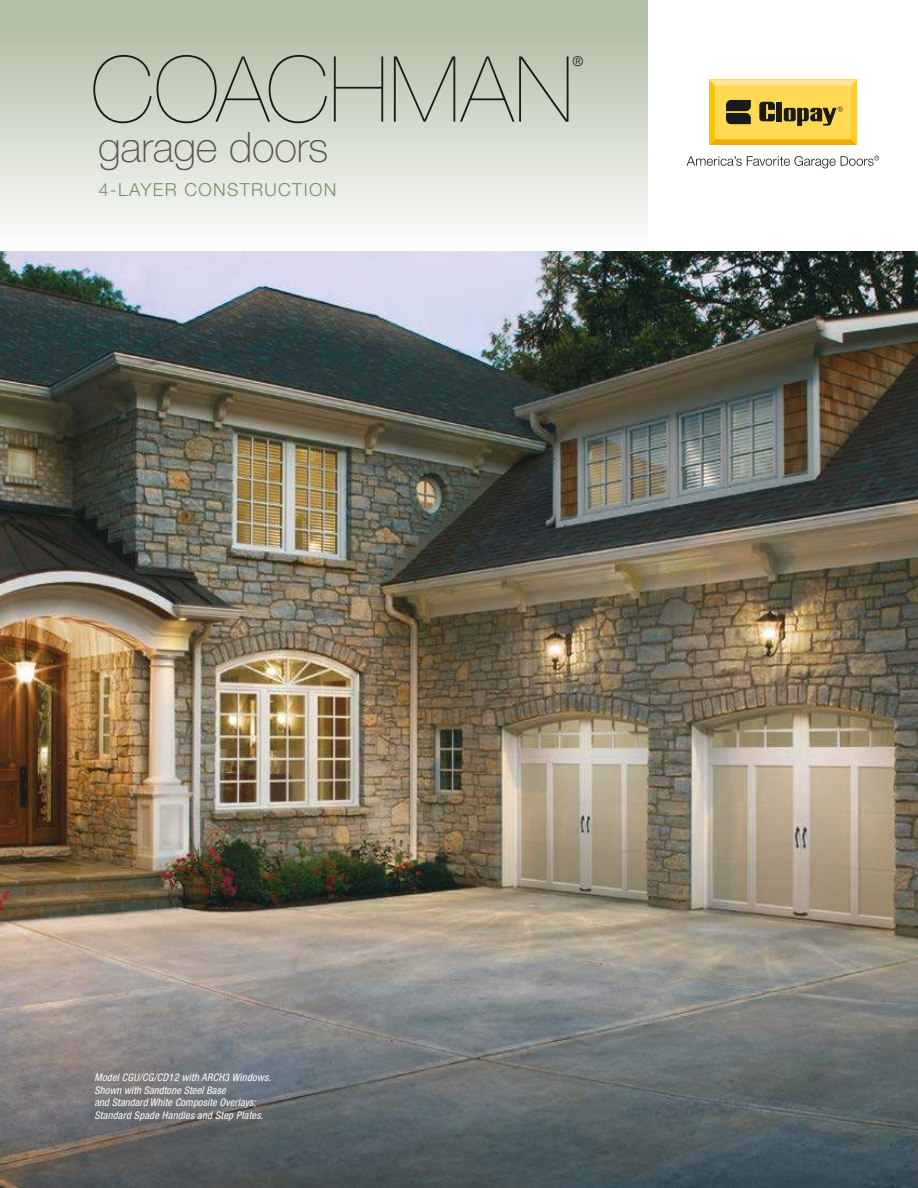
<style>
.page{position:relative;width:918px;height:1188px;background:#fff}
.page>*{position:absolute;margin:0;border:0;box-sizing:border-box;transform-origin:0 0}
.t1{font:200 91.35px "Helvetica Neue LT Std";color:#1b1a19}
.t2{font:100 42px "Helvetica Neue LT Std";letter-spacing:-.005em;color:#575452}
.t3{font:300 18px "Helvetica Neue LT Std";letter-spacing:.075em;color:#758f66}
.t4{font:300 13.65px "Helvetica Neue LT Std";color:#1b1a19}
.t5{font:italic condensed 10.5px/12.6px "Helvetica Neue LT Std";letter-spacing:.02em;color:#fff}
</style>
<div class="page">
<svg style="left:687px;top:156px;width:192px;height:12px"></svg>
<svg style="left:709px;top:80px;width:148px;height:65px;background:#dbb843"></svg>
<img style="left:0;top:251px;width:918px;height:937px">
<h1 class="t1" style="left:91px;top:37px;width:484px">COACHMAN</h1>
<h3 class="t4" style="left:572px;top:56px;width:12px">®</h3>
<h2 class="t2" style="left:98px;top:132px;width:232px">garage doors</h2>
<h3 class="t3" style="left:99px;top:183px;width:239px">4-LAYER CONSTRUCTION</h3>
<p class="t5" style="left:94px;top:1072px;width:178px">Model CGU/CG/CD12 with ARCH3 Windows.<br>Shown with Sandtone Steel Base<br>and Standard White Composite Overlays; Standard Spade Handles and Step Plates.</p>
</div>
